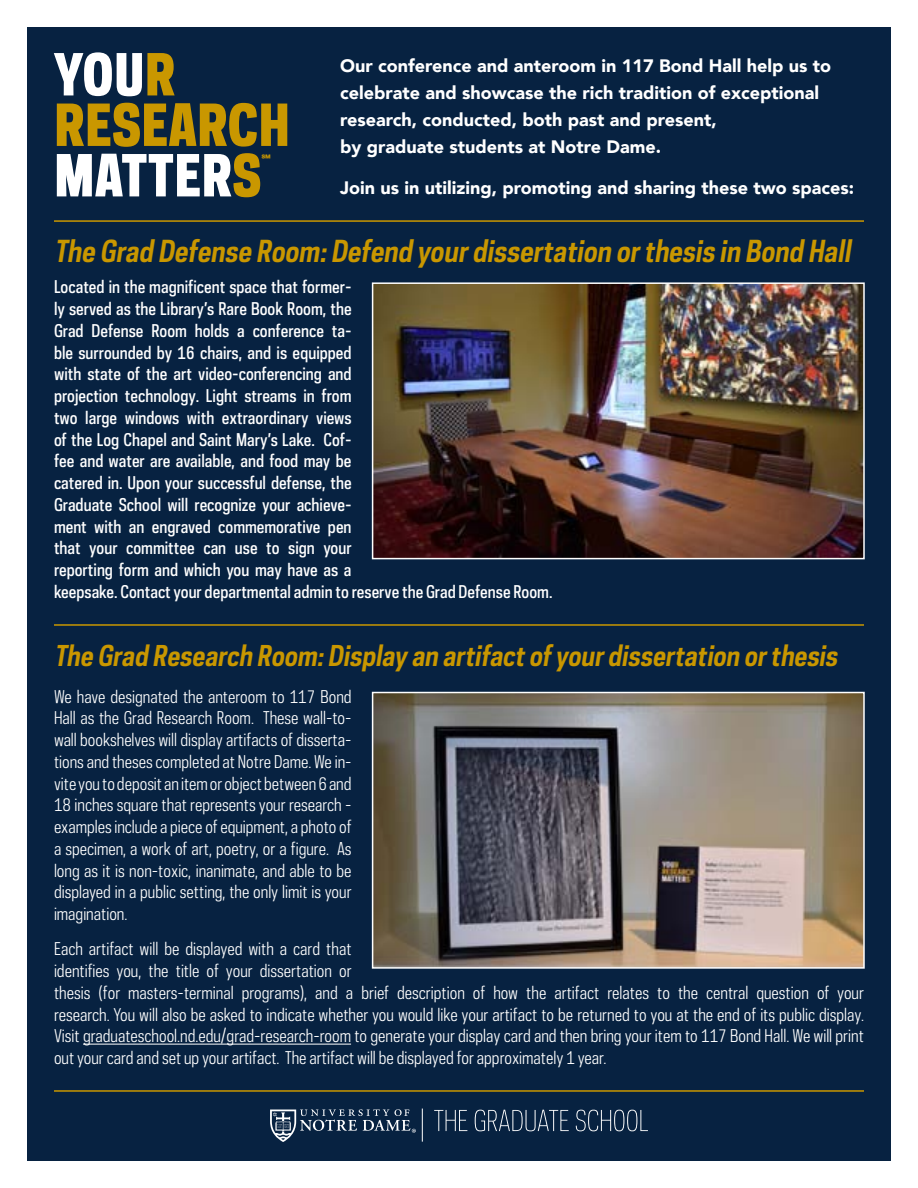
<style>
.page{position:relative;width:918px;height:1188px;background:#fff}
.page>*{position:absolute;margin:0;border:0;box-sizing:border-box;transform-origin:0 0}
.t1{font:800 54.3px/50.6px "Polaris Condensed";color:#c99700}
.t2{font:italic 700 28.5px "Polaris Condensed";color:#c99700}
.t3{font:italic 700 27px "Polaris Condensed";color:#c99700}
.t4{font:900 18px/27px "Avenir";color:#fff}
.t5{font:16.5px/21.8px "Polaris Condensed";color:#fff;text-align:justify}
.t6{font:500 16.5px/21.8px "Polaris Condensed";color:#fff}
.t7{font:700 14.7px "Polaris Condensed";color:#c99700}
.s1{color:#fff}
</style>
<div class="page">
<div style="left:27px;top:27px;width:864px;height:1134px;background:#072241"></div>
<svg style="left:434px;top:1110px;width:33px;height:21px"></svg>
<svg style="left:475px;top:1110px;width:94px;height:21px"></svg>
<svg style="left:576px;top:1110px;width:72px;height:21px"></svg>
<hr style="left:422px;top:1109px;width:1px;height:33px;background:#fff">
<svg style="left:270px;top:1109px;width:146px;height:33px"></svg>
<hr style="left:83px;top:1044px;width:268px;height:1px;background:#fff">
<img style="left:375px;top:695px;width:487px;height:271px">
<div style="left:372px;top:692px;width:493px;height:277px;border:2px solid #fff"></div>
<hr style="left:54px;top:1090px;width:810px;height:2px;background:#c99700">
<hr style="left:54px;top:220px;width:810px;height:2px;background:#c99700">
<img style="left:375px;top:285px;width:487px;height:271px">
<div style="left:372px;top:282px;width:493px;height:277px;border:2px solid #fff"></div>
<hr style="left:54px;top:624px;width:810px;height:2px;background:#c99700">
<h1 class="t1" style="left:54px;top:48px;width:238px"><span class="s1">YOU</span>R<br>RESEARCH<br><span class="s1">MATTER</span>S</h1>
<p class="t7" style="left:262px;top:151px;width:11px">℠</p>
<p class="t4" style="left:340px;top:52px;width:492px">Our conference and anteroom in 117 Bond Hall help us to celebrate and showcase the rich tradition of exceptional research, conducted, both past and present,<br>by graduate students at Notre Dame.</p>
<p class="t4" style="left:340px;top:174px;width:515px">Join us in utilizing, promoting and sharing these two spaces:</p>
<h2 class="t2" style="left:54px;top:232px;width:804px">The Grad Defense Room:Defend yourdissertation orthesis in Bond Hall</h2>
<p class="t6" style="left:54px;top:276px;width:500px">Located in the magnificent space that former-<br>ly served as the Library’s Rare Book Room, the<br>Grad Defense Room holds a conference ta-<br>ble surrounded by 16 chairs, and is equipped<br>with state of the art video-conferencing and<br>projection technology. Light streams in from<br>two large windows with extraordinary views<br>of the Log Chapel and Saint Mary’s Lake. Cof-<br>fee and water are available, and food may be<br>catered in. Upon your successful defense, the<br>Graduate School will recognize your achieve-<br>ment with an engraved commemorative pen<br>that your committee can use to sign your<br>reporting form and which you may have as a<br>keepsake. Contact your departmental admin to reserve the Grad Defense Room.</p>
<h3 class="t3" style="left:54px;top:638px;width:790px">The Grad Research Room:Display an artifactofyourdissertation orthesis</h3>
<p class="t5" style="left:54px;top:685px;width:299px">We have designated the anteroom to 117 Bond Hall as the Grad Research Room. These wall-to&shy;wall bookshelves will display artifacts of disserta&shy;tions and theses completed at Notre Dame. We in&shy;vite you to deposit an item or object between 6 and 18 inches square that represents your research - examples include a piece of equipment, a photo of a specimen, a work of art, poetry, or a figure. As long as it is non-toxic, inanimate, and able to be displayed in a public setting, the only limit is your imagination.</p>
<p class="t5" style="left:54px;top:938px;width:812px;text-align:left">Each artifact will be displayed with a card that<br>identifies you, the title of your dissertation or<br>thesis (for masters-terminal programs), and a brief description of how the artifact relates to the central question of your research. You will also be asked to indicate whether you would like your artifact to be returned to you at the end of its public display.<br>Visit graduateschool.nd.edu/grad-research-room to generate your display card and then bring your item to 117 Bond Hall. We will print out your card and set up your artifact. The artifact will be displayed for approximately 1 year.</p>
</div>
